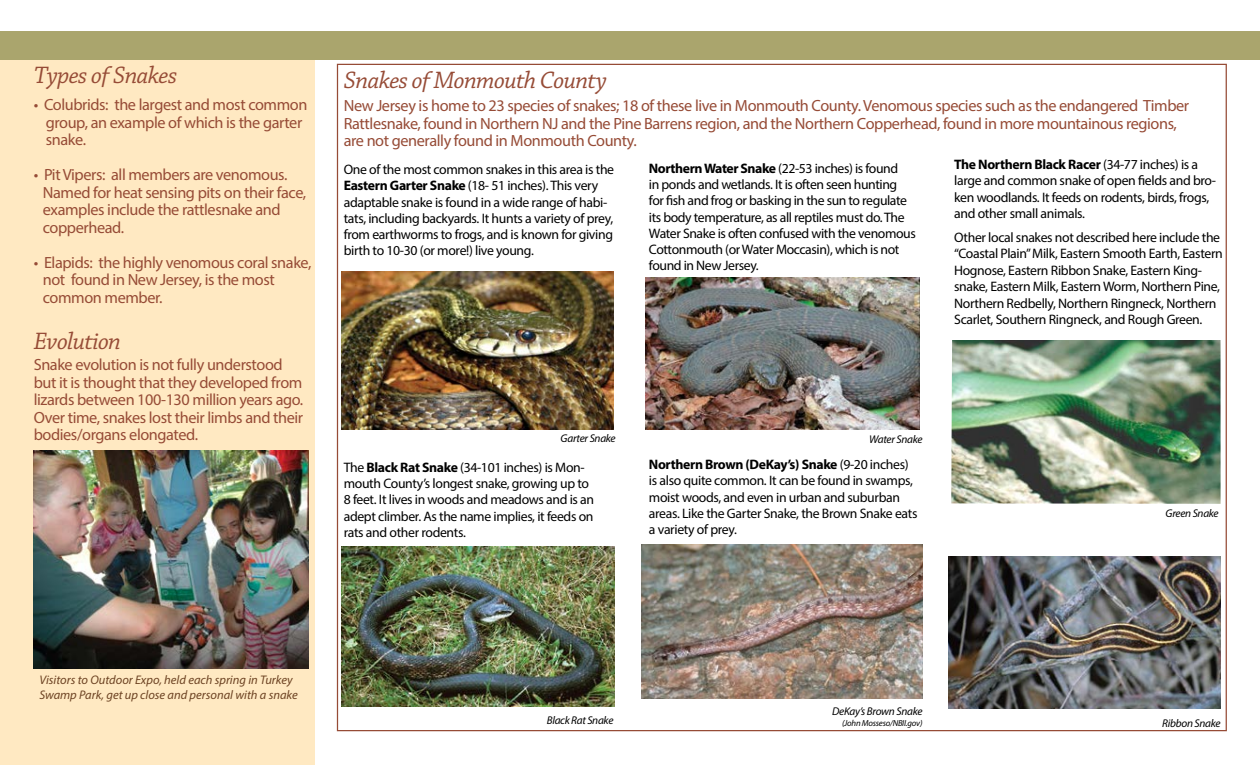
<style>
.page{position:relative;width:1260px;height:765px;background:#fff}
.page>*{position:absolute;margin:0;border:0;box-sizing:border-box;transform-origin:0 0}
.t1{font:italic 25px "Chaparral Pro";letter-spacing:-.025em;color:#964b36}
.t2{font:16.25px/17.5px "Myriad Pro";letter-spacing:-.025em;color:#964b36}
.t3{font:13.75px/16.2px "Myriad Pro";letter-spacing:-.025em;color:#000}
.t4{font:italic 12.5px/15px "Myriad Pro";color:#6d4323}
.t5{font:italic 11.25px "Myriad Pro";letter-spacing:-.025em;color:#000}
.t6{font:italic 8.75px "Myriad Pro";letter-spacing:-.025em;color:#000}
.s1{font-weight:700}
</style>
<div class="page">
<div style="left:0;top:58px;width:315px;height:707px;background:#ffe9c2"></div>
<img style="left:34px;top:450px;width:275px;height:218px">
<div style="left:0;top:31px;width:1260px;height:29px;background:#aaa56d"></div>
<img style="left:342px;top:271px;width:272px;height:158px">
<img style="left:342px;top:547px;width:273px;height:160px">
<img style="left:645px;top:277px;width:275px;height:153px">
<img style="left:641px;top:545px;width:281px;height:154px">
<img style="left:951px;top:340px;width:270px;height:164px">
<img style="left:948px;top:556px;width:272px;height:153px">
<h1 class="t1" style="left:34px;top:61px;width:145px">Types of Snakes</h1>
<p class="t2" style="left:46px;top:96px;width:263px;text-indent:-12px">• Colubrids: the largest and most common group, an example of which is the garter snake.</p>
<p class="t2" style="left:43px;top:166px;width:265px;text-indent:-9px">• Pit Vipers: all members are venomous.<br>Named for heat sensing pits on their face, examples include the rattlesnake and copperhead.</p>
<p class="t2" style="left:43px;top:253px;width:270px;text-indent:-9px">• Elapids: the highly venomous coral snake, not found in New Jersey, is the most common member.</p>
<h1 class="t1" style="left:34px;top:327px;width:89px">Evolution</h1>
<p class="t2" style="left:34px;top:356px;width:271px">Snake evolution is not fully understood but it is thought that they developed from lizards between 100-130 million years ago.<br>Over time, snakes lost their limbs and their bodies/organs elongated.</p>
<h1 class="t1" style="left:344px;top:67px;width:265px">Snakes of Monmouth County</h1>
<p class="t2" style="left:344px;top:97px;width:847px">New Jersey is home to 23 species of snakes; 18 of these live in Monmouth County. Venomous species such as the endangered Timber<br>Rattlesnake, found in Northern NJ and the Pine Barrens region, and the Northern Copperhead, found in more mountainous regions, are not generally found in Monmouth County.</p>
<p class="t3" style="left:344px;top:161px;width:272px">One of the most common snakes in this area is the <span class="s1">Eastern Garter Snake</span> (18- 51 inches). This very adaptable snake is found in a wide range of habi&shy;tats, including backyards. It hunts a variety of prey, from earthworms to frogs, and is known for giving birth to 10-30 (or more!) live young.</p>
<p class="t3" style="left:954px;top:156px;width:263px"><span class="s1">The Northern Black Racer</span> (34-77 inches) is a large and common snake of open fields and bro&shy;ken woodlands. It feeds on rodents, birds, frogs, and other small animals.</p>
<p class="t3" style="left:954px;top:229px;width:270px">Other local snakes not described here include the “Coastal Plain” Milk, Eastern Smooth Earth, Eastern Hognose, Eastern Ribbon Snake, Eastern King&shy;snake, Eastern Milk, Eastern Worm, Northern Pine, Northern Redbelly, Northern Ringneck, Northern Scarlet, Southern Ringneck, and Rough Green.</p>
<p class="t3" style="left:649px;top:160px;width:268px"><span class="s1">Northern Water Snake</span> (22-53 inches) is found<br>in ponds and wetlands. It is often seen hunting<br>for fish and frog or basking in the sun to regulate its body temperature, as all reptiles must do. The Water Snake is often confused with the venomous Cottonmouth (or Water Moccasin), which is not found in New Jersey.</p>
<p class="t5" style="left:561px;top:431px;width:57px">Garter Snake</p>
<p class="t3" style="left:344px;top:459px;width:252px">The <span class="s1">Black Rat Snake</span> (34-101 inches) is Mon&shy;mouth County’s longest snake, growing up to 8 feet. It lives in woods and meadows and is an adept climber. As the name implies, it feeds on rats and other rodents.</p>
<p class="t5" style="left:869px;top:433px;width:55px">Water Snake</p>
<p class="t3" style="left:649px;top:456px;width:270px"><span class="s1">Northern Brown (DeKay’s) Snake</span> (9-20 inches) is also quite common. It can be found in swamps, moist woods, and even in urban and suburban areas. Like the Garter Snake, the Brown Snake eats a variety of prey.</p>
<p class="t5" style="left:1166px;top:506px;width:55px">Green Snake</p>
<p class="t4" style="left:39px;top:672px;width:260px">Visitors to Outdoor Expo, held each spring in Turkey<br>Swamp Park, get up close and personal with a snake</p>
<p class="t5" style="left:547px;top:713px;width:68px">Black Rat Snake</p>
<p class="t5" style="left:832px;top:704px;width:92px">DeKay’s Brown Snake</p>
<p class="t6" style="left:842px;top:718px;width:82px">(John Mosseso/NBII.gov)</p>
<p class="t5" style="left:1162px;top:716px;width:60px">Ribbon Snake</p>
</div>
